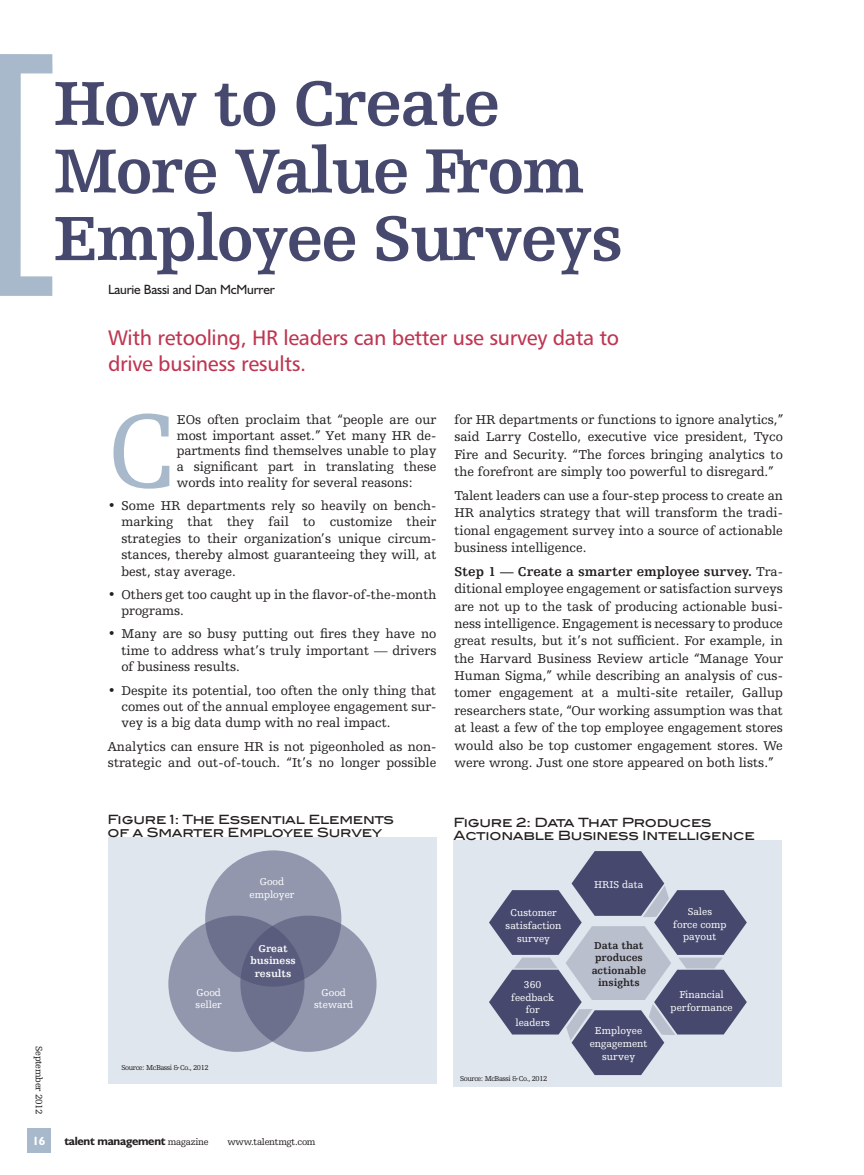
<style>
.page{position:relative;width:864px;height:1175px;background:#fff}
.page>*{position:absolute;margin:0;border:0;box-sizing:border-box;transform-origin:0 0}
.t1{font:109.95px "Humanist Slabserif 712 BT";color:#a8b9cc}
.t2{font:700 66px/67.5px "Humanist Slabserif 712 BT";letter-spacing:-.025em;color:#46496d}
.t3{font:21px/25.5px "Humanist 777 BT Roman B";letter-spacing:-.015em;color:#be3551}
.t4{font:13.5px/17.4px "Humanist Slabserif 712 BT";color:#231f20;text-align:justify}
.t5{font:13.5px "Humanist 521 BT";letter-spacing:-.015em;color:#231f20}
.t6{font:500 12.75px/13.5px "Blair ITC";letter-spacing:-.015em;color:#231f20}
.t7{font:700 12px "Humanist 521 BT";letter-spacing:-.025em;color:#231f20}
.t8{font:700 12px "Humanist 521 BT";color:#fff}
.t9{font:10.5px/12.6px "Humanist Slabserif 712 BT";color:#fff;text-align:center}
.t10{font:700 10.5px/12.6px "Humanist Slabserif 712 BT";color:#231f20;text-align:center}
.t11{font:700 10.5px/12.6px "Humanist Slabserif 712 BT";color:#fff;text-align:center}
.t12{font:9.75px "Humanist Slabserif 712 BT";letter-spacing:-.025em;color:#231f20}
.t13{font:7.5px "Humanist Slabserif 712 BT";letter-spacing:-.055em;color:#231f20}
.s1{font-weight:700}
.s2{font-family:"Humanist Slabserif 712 BT";font-weight:400;font-size:9.75px}
</style>
<div class="page">
<div style="left:27px;top:1128px;width:24px;height:24px;background:#a8b9cc"></div>
<svg style="left:0;top:54px;width:52px;height:242px"></svg>
<div style="left:108px;top:837px;width:328px;height:246px;background:#e0e6ed"></div>
<div style="left:205px;top:850px;width:136px;height:136px;background:#9397ad;border-radius:50%"></div>
<svg style="left:168px;top:915px;width:137px;height:136px;background:#8a8ea6"></svg>
<svg style="left:240px;top:915px;width:137px;height:136px;background:#7b7f99"></svg>
<div style="left:454px;top:839px;width:328px;height:247px;background:#e0e6ed"></div>
<svg style="left:489px;top:851px;width:258px;height:224px"></svg>
<h2 class="t2" style="left:54px;top:68px;width:571px">How to Create<br>More Value From<br>Employee Surveys</h2>
<p class="t5" style="left:108px;top:281px;width:168px">Laurie Bassi and Dan McMurrer</p>
<h3 class="t3" style="left:108px;top:325px;width:513px">With retooling, HR leaders can better use survey data to drive business results.</h3>
<h1 class="t1" style="left:108px;top:384px;width:70px">C</h1>
<p class="t4" style="left:177px;top:411px;width:261px;line-height:15.8px">EOs often proclaim that “people are our most important asset.” Yet many HR de&shy;partments find themselves unable to play a significant part in translating these words into reality for several reasons:</p>
<p class="t4" style="left:121px;top:497px;width:317px;line-height:16.5px;text-indent:-13px">• Some HR departments rely so heavily on bench&shy;marking that they fail to customize their strategies to their organization’s unique circum&shy;stances, thereby almost guaranteeing they will, at best, stay average.</p>
<p class="t4" style="left:121px;top:586px;width:316px;line-height:16.5px;text-indent:-14px">• Others get too caught up in the flavor-of-the-month programs.</p>
<p class="t4" style="left:121px;top:625px;width:317px;line-height:16.5px;text-indent:-13px">• Many are so busy putting out fires they have no time to address what’s truly important — drivers of business results.</p>
<p class="t4" style="left:121px;top:681px;width:316px;line-height:16.5px;text-indent:-14px">• Despite its potential, too often the only thing that comes out of the annual employee engagement sur&shy;vey is a big data dump with no real impact.</p>
<p class="t4" style="left:108px;top:737px;width:330px;line-height:16.5px">Analytics can ensure HR is not pigeonholed as non&shy;strategic and out-of-touch. “It’s no longer possible</p>
<p class="t4" style="left:454px;top:410px;width:330px">for HR departments or functions to ignore analytics,” said Larry Costello, executive vice president, Tyco Fire and Security. “The forces bringing analytics to the forefront are simply too powerful to disregard.”</p>
<p class="t4" style="left:454px;top:486px;width:330px">Talent leaders can use a four-step process to create an HR analytics strategy that will transform the tradi&shy;tional engagement survey into a source of actionable business intelligence.</p>
<p class="t4" style="left:454px;top:562px;width:330px"><span class="s1">Step 1 — Create a smarter employee survey.</span> Tra&shy;ditional employee engagement or satisfaction surveys are not up to the task of producing actionable busi&shy;ness intelligence. Engagement is necessary to produce great results, but it’s not sufficient. For example, in the Harvard Business Review article “Manage Your Human Sigma,” while describing an analysis of cus&shy;tomer engagement at a multi-site retailer, Gallup researchers state, “Our working assumption was that at least a few of the top employee engagement stores would also be top customer engagement stores. We were wrong. Just one store appeared on both lists.”</p>
<p class="t6" style="left:107px;top:812px;width:288px">Figure 1: The Essential Elements of a Smarter Employee Survey</p>
<p class="t9" style="left:249px;top:875px;width:46px">Good employer</p>
<p class="t11" style="left:250px;top:941px;width:47px">Great business results</p>
<p class="t9" style="left:196px;top:985px;width:28px;text-align:left">Good seller</p>
<p class="t9" style="left:314px;top:985px;width:41px">Good steward</p>
<p class="t12" style="left:45px;top:1045px;width:70px;rotate:90deg">September 2012</p>
<p class="t8" style="left:33px;top:1133px;width:14px">16</p>
<p class="t7" style="left:64px;top:1133px;width:146px">talent management <span class="s2">magazine</span></p>
<p class="t12" style="left:227px;top:1135px;width:90px">www.talentmgt.com</p>
<p class="t13" style="left:122px;top:1062px;width:88px">Source: McBassi &amp; Co., 2012</p>
<p class="t6" style="left:454px;top:815px;width:303px">Figure 2: Data That Produces<br>Actionable Business Intelligence</p>
<p class="t9" style="left:506px;top:906px;width:57px">Customer satisfaction survey</p>
<p class="t9" style="left:511px;top:978px;width:44px">360 feedback for leaders</p>
<p class="t13" style="left:460px;top:1073px;width:89px">Source: McBassi &amp; Co., 2012</p>
<p class="t9" style="left:594px;top:878px;width:51px">HRIS data</p>
<p class="t10" style="left:592px;top:938px;width:56px">Data that produces actionable insights</p>
<p class="t9" style="left:590px;top:1024px;width:59px">Employee engagement survey</p>
<p class="t9" style="left:673px;top:905px;width:55px">Sales<br>force comp payout</p>
<p class="t9" style="left:671px;top:988px;width:64px">Financial performance</p>
</div>
